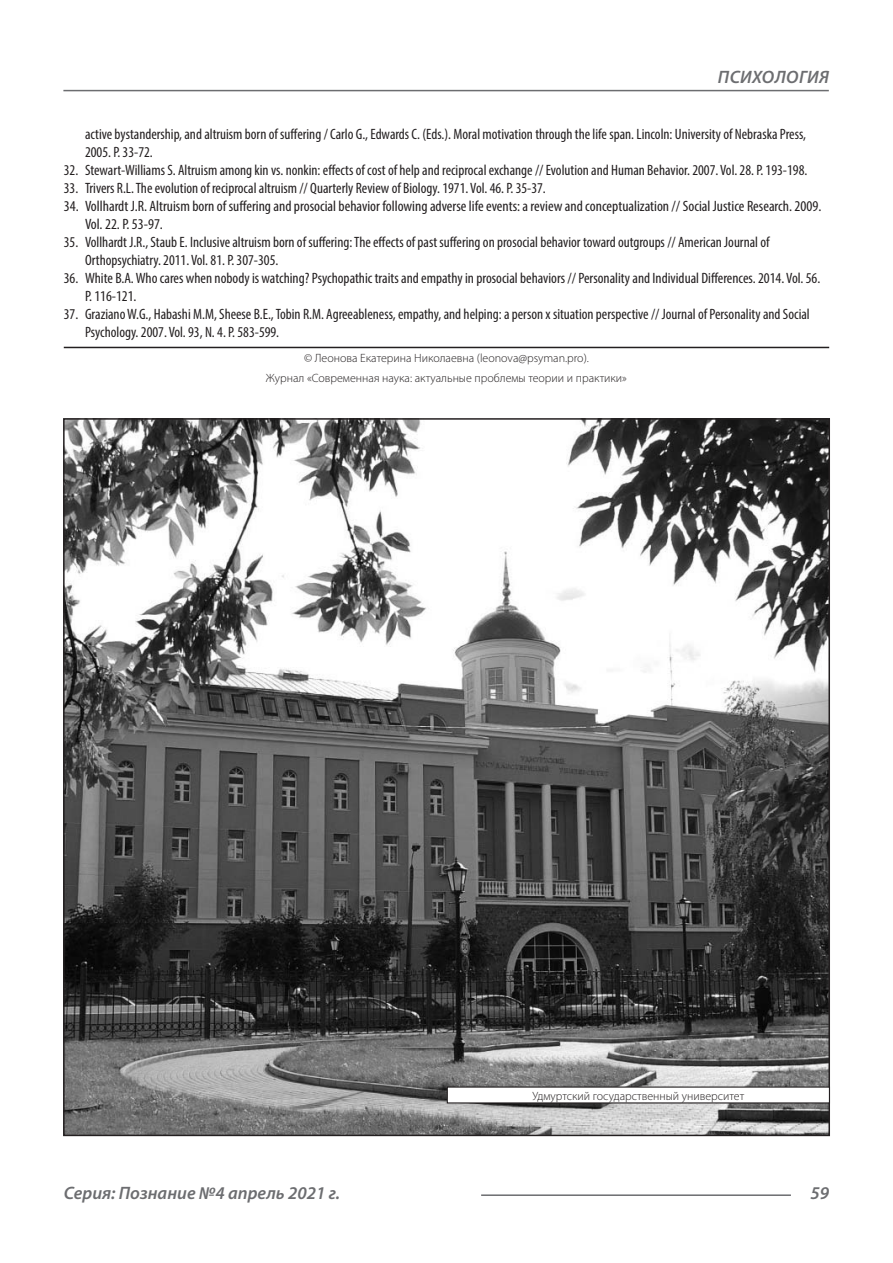
<style>
.page{position:relative;width:893px;height:1263px;background:#fff}
.page>*{position:absolute;margin:0;border:0;box-sizing:border-box;transform-origin:0 0}
.t1{font:italic 600 18px "Myriad Pro";color:#6c6d70}
.t2{font:italic 600 18px "Myriad Pro";letter-spacing:.02em;color:#6c6d70}
.t3{font:condensed 15px/18px "Myriad Pro";color:#231f20}
.Автор_копирайт{font:300 12px "Myriad Pro";color:#231f20}
</style>
<div class="page">
<hr style="left:63px;top:90px;width:766px;height:1px;background:#6c6d70">
<hr style="left:481px;top:1194px;width:310px;height:2px;background:#6c6d70">
<hr style="left:64px;top:347px;width:765px;height:1px;background:#231f20">
<img style="left:66px;top:421px;width:761px;height:712px">
<div style="left:447px;top:1087px;width:382px;height:16px;background:#fff"></div>
<div style="left:447px;top:1086px;width:383px;height:17px;border:1px solid #231f20"></div>
<p class="t2" style="left:718px;top:66px;width:113px">ПСИХОЛОГИЯ</p>
<p class="t3" style="left:85px;top:125px;width:723px">active bystandership, and altruism born of suffering / Carlo G., Edwards C. (Eds.). Moral motivation through the life span. Lincoln: University of Nebraska Press,<br>2005. P. 33-72.</p>
<p class="t3" style="left:64px;top:161px;width:745px">32. Stewart-Williams S. Altruism among kin vs. nonkin: effects of cost of help and reciprocal exchange // Evolution and Human Behavior. 2007. Vol. 28. P. 193-198.</p>
<p class="t3" style="left:64px;top:179px;width:484px">33. Trivers R.L. The evolution of reciprocal altruism // Quarterly Review of Biology. 1971. Vol. 46. P. 35-37.</p>
<p class="t3" style="left:85px;top:197px;width:738px;text-indent:-21px">34. Vollhardt J.R. Altruism born of suffering and prosocial behavior following adverse life events: a review and conceptualization // Social Justice Research. 2009.<br>Vol. 22. P. 53-97.</p>
<p class="t3" style="left:85px;top:233px;width:686px;text-indent:-21px">35. Vollhardt J.R., Staub E. Inclusive altruism born of suffering: The effects of past suffering on prosocial behavior toward outgroups // American Journal of<br>Orthopsychiatry. 2011. Vol. 81. P. 307-305.</p>
<p class="t3" style="left:85px;top:269px;width:737px;text-indent:-21px">36. White B.A. Who cares when nobody is watching? Psychopathic traits and empathy in prosocial behaviors // Personality and Individual Differences. 2014. Vol. 56.<br>P. 116-121.</p>
<p class="t3" style="left:85px;top:305px;width:726px;text-indent:-21px">37. Graziano W.G., Habashi M.M, Sheese B.E., Tobin R.M. Agreeableness, empathy, and helping: a person x situation perspective // Journal of Personality and Social<br>Psychology. 2007. Vol. 93, N. 4. P. 583-599.</p>
<p class="Автор_копирайт" style="left:304px;top:351px;width:286px">© Леонова Екатерина Николаевна (leonova@psyman.pro).</p>
<p class="Автор_копирайт" style="left:266px;top:370px;width:363px">Журнал «Современная наука: актуальные проблемы теории и практики»</p>
<p class="Автор_копирайт" style="left:532px;top:1088px;width:213px">Удмуртский государственный университет</p>
<p class="t1" style="left:64px;top:1182px;width:278px">Серия: Познание №4 апрель 2021 г.</p>
<p class="t1" style="left:810px;top:1182px;width:20px">59</p>
</div>
